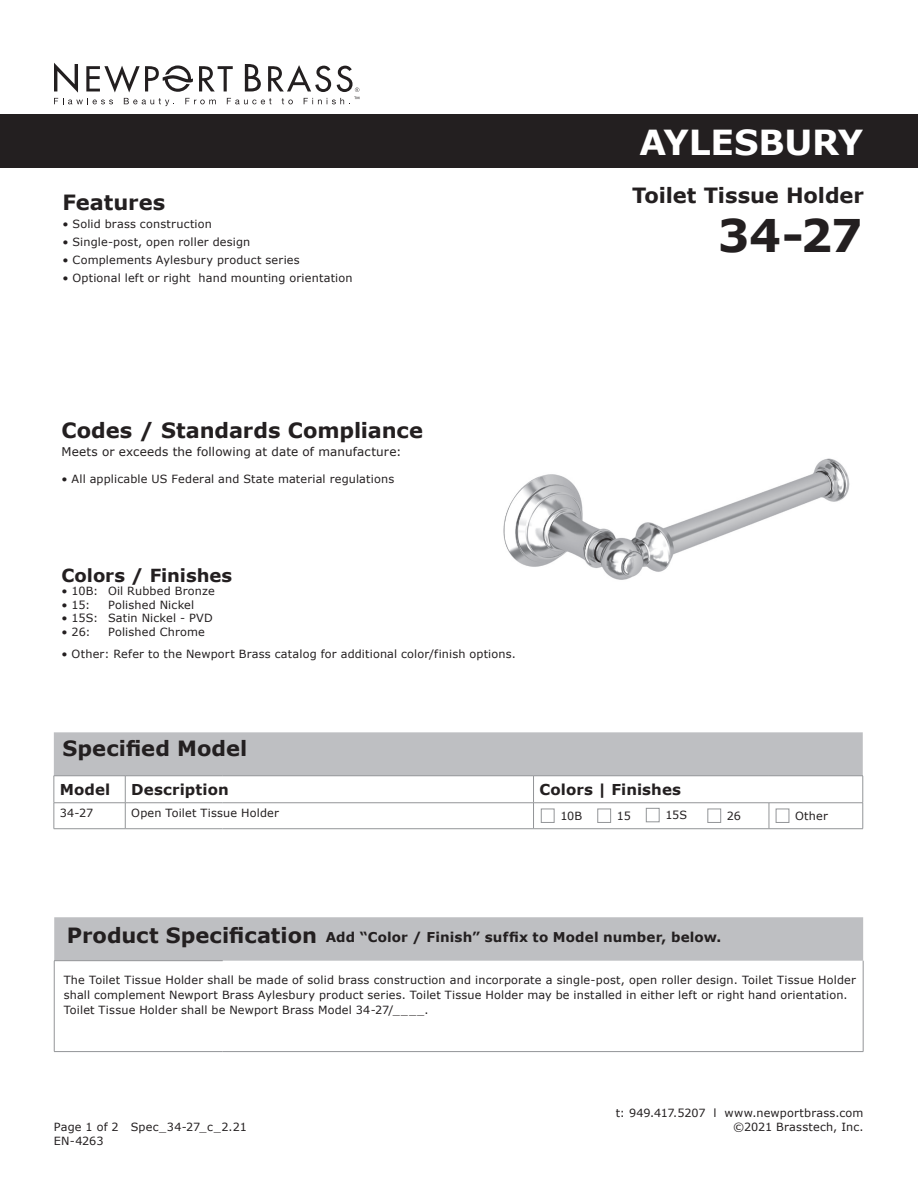
<style>
.page{position:relative;width:918px;height:1188px;background:#fff}
.page>*{position:absolute;margin:0;border:0;box-sizing:border-box;transform-origin:0 0}
.t1{font:700 45px "Verdana";color:#231f20}
.t2{font:700 34.5px "Verdana";letter-spacing:-.01em;color:#fff}
.t3{font:700 21px "Verdana";letter-spacing:-.005em;color:#231f20}
.t4{font:700 18px "Verdana";letter-spacing:-.005em;color:#231f20}
.t5{font:700 15px "Verdana";letter-spacing:.005em;color:#231f20}
.t6{font:700 13.5px "Verdana";letter-spacing:.01em;color:#231f20}
.t7{font:12px "Verdana";letter-spacing:.01em;color:#231f20}
.t8{font:11.25px/13.5px "Verdana";letter-spacing:.015em;color:#231f20}
.s1{font-size:21px}
</style>
<div class="page">
<div style="left:0;top:114px;width:918px;height:54px;background:#231f20"></div>
<svg style="left:54px;top:63px;width:305px;height:43px"></svg>
<img style="left:503px;top:458px;width:347px;height:122px">
<svg style="left:54px;top:732px;width:810px;height:97px"></svg>
<hr style="left:54px;top:828px;width:71px;height:1px;background:#939598">
<hr style="left:125px;top:828px;width:97px;height:1px;background:#939598">
<hr style="left:222px;top:828px;width:312px;height:1px;background:#939598">
<hr style="left:534px;top:828px;width:235px;height:1px;background:#939598">
<hr style="left:769px;top:828px;width:94px;height:1px;background:#939598">
<div style="left:54px;top:917px;width:809px;height:44px;background:#bebfc2"></div>
<hr style="left:863px;top:961px;width:1px;height:90px;background:#939598">
<hr style="left:54px;top:960px;width:169px;height:1px;background:#939598">
<hr style="left:54px;top:961px;width:1px;height:90px;background:#939598">
<hr style="left:54px;top:1051px;width:169px;height:1px;background:#939598">
<hr style="left:223px;top:1051px;width:640px;height:1px;background:#939598">
<h3 class="t3" style="left:62px;top:189px;width:105px">Features</h3>
<p class="t8" style="left:62px;top:217px;width:151px">• Solid brass construction</p>
<p class="t8" style="left:62px;top:235px;width:189px">• Single-post, open roller design</p>
<p class="t8" style="left:62px;top:253px;width:239px">• Complements Aylesbury product series</p>
<p class="t8" style="left:62px;top:271px;width:292px">• Optional left or right hand mounting orientation</p>
<h3 class="t3" style="left:62px;top:417px;width:363px">Codes / Standards Compliance</h3>
<p class="t7" style="left:62px;top:444px;width:342px">Meets or exceeds the following at date of manufacture:</p>
<p class="t8" style="left:62px;top:472px;width:334px">• All applicable US Federal and State material regulations</p>
<h3 class="t4" style="left:62px;top:564px;width:172px">Colors / Finishes</h3>
<p class="t8" style="left:62px;top:585px;width:155px">• 10B: Oil Rubbed Bronze</p>
<p class="t8" style="left:62px;top:598px;width:30px">• 15:</p>
<p class="t8" style="left:108px;top:598px;width:88px">Polished Nickel</p>
<p class="t8" style="left:62px;top:612px;width:153px">• 15S: Satin Nickel - PVD</p>
<p class="t8" style="left:62px;top:625px;width:31px">• 26:</p>
<p class="t8" style="left:108px;top:625px;width:98px">Polished Chrome</p>
<p class="t8" style="left:62px;top:648px;width:456px">• Other: Refer to the Newport Brass catalog for additional color/finish options.</p>
<h3 class="t3" style="left:63px;top:735px;width:186px">Specified Model</h3>
<h2 class="t2" style="left:640px;top:120px;width:225px">AYLESBURY</h2>
<h3 class="t3" style="left:632px;top:182px;width:233px">Toilet Tissue Holder</h3>
<h1 class="t1" style="left:718px;top:207px;width:147px">34-27</h1>
<h3 class="t5" style="left:60px;top:780px;width:52px">Model</h3>
<h3 class="t5" style="left:131px;top:780px;width:99px">Description</h3>
<h3 class="t5" style="left:540px;top:780px;width:143px">Colors | Finishes</h3>
<p class="t8" style="left:60px;top:807px;width:35px">34-27</p>
<p class="t8" style="left:131px;top:807px;width:149px">Open Toilet Tissue Holder</p>
<p class="t8" style="left:560px;top:809px;width:23px">10B</p>
<p class="t8" style="left:617px;top:809px;width:16px">15</p>
<p class="t8" style="left:665px;top:809px;width:23px">15S</p>
<p class="t8" style="left:727px;top:809px;width:16px">26</p>
<p class="t8" style="left:795px;top:809px;width:34px">Other</p>
<p class="t6" style="left:67px;top:928px;width:656px"><span class="s1">Product Specification</span> Add “Color / Finish” suffix to Model number, below.</p>
<p class="t8" style="left:64px;top:972px;width:794px;line-height:15px">The Toilet Tissue Holder shall be made of solid brass construction and incorporate a single-post, open roller design. Toilet Tissue Holder shall complement Newport Brass Aylesbury product series. Toilet Tissue Holder may be installed in either left or right hand orientation.<br>Toilet Tissue Holder shall be Newport Brass Model 34-27/____.</p>
<p class="t8" style="left:54px;top:1121px;width:194px">Page 1 of 2 Spec_34-27_c_2.21<br>EN-4263</p>
<p class="t8" style="left:616px;top:1107px;width:249px;text-align:right">t: 949.417.5207 l www.newportbrass.com ©2021 Brasstech, Inc.</p>
</div>
